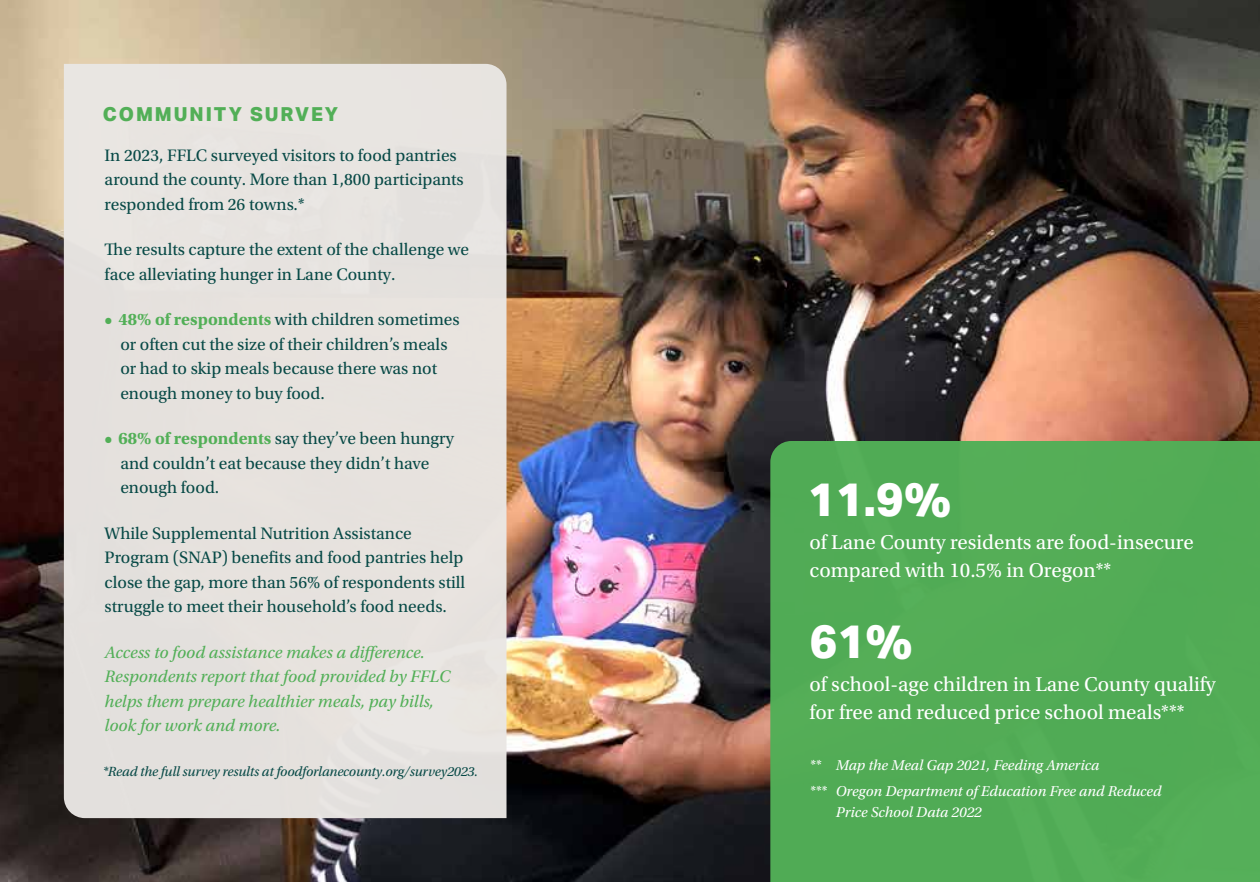
<style>
.page{position:relative;width:1260px;height:882px;background:#fff}
.page>*{position:absolute;margin:0;border:0;box-sizing:border-box;transform-origin:0 0}
.t1{font:800 47.25px "Aktiv Grotesk";color:#fff}
.t2{font:21px/28px "Utopia Std";color:#fff}
.t3{font:800 19.25px "Aktiv Grotesk";letter-spacing:.1em;color:#52af57}
.t4{font:17.5px/24.5px "Utopia Std";color:#074946}
.t5{font:italic 17.5px/24.5px "Utopia Std";color:#52af57}
.t6{font:italic 15.05px/26.2px "Utopia Std";color:#fff}
.t7{font:italic 14px "Utopia Std";letter-spacing:-.01em;color:#074946}
.s1{font-weight:700;color:#52af57}
</style>
<div class="page">
<img style="left:0;top:0;width:1260px;height:882px">
<div style="left:64px;top:64px;width:443px;height:754px;background:#e7e2de"></div>
<div style="left:770px;top:441px;width:490px;height:441px;background:#52ac55"></div>
<p class="t3" style="left:103px;top:103px;width:237px">COMMUNITY SURVEY</p>
<p class="t4" style="left:105px;top:143px;width:361px">In 2023, FFLC surveyed visitors to food pantries around the county. More than 1,800 participants responded from 26 towns.*</p>
<p class="t4" style="left:105px;top:238px;width:366px">The results capture the extent of the challenge we face alleviating hunger in Lane County.</p>
<p class="t4" style="left:120px;top:308px;width:341px;text-indent:-16px"><span class="s1">• 48% of respondents</span> with children sometimes or often cut the size of their children’s meals or had to skip meals because there was not enough money to buy food.</p>
<p class="t4" style="left:120px;top:427px;width:335px;text-indent:-16px"><span class="s1">• 68% of respondents</span> say they’ve been hungry and couldn’t eat because they didn’t have enough food.</p>
<p class="t4" style="left:105px;top:521px;width:362px">While Supplemental Nutrition Assistance Program (SNAP) benefits and food pantries help close the gap, more than 56% of respondents still struggle to meet their household’s food needs.</p>
<p class="t5" style="left:105px;top:640px;width:347px">Access to food assistance makes a difference.<br>Respondents report that food provided by FFLC helps them prepare healthier meals, pay bills, look for work and more.</p>
<p class="t7" style="left:103px;top:764px;width:377px">*Read the full survey results at foodforlanecounty.org/survey2023.</p>
<h1 class="t1" style="left:808px;top:472px;width:145px">11.9%</h1>
<p class="t2" style="left:810px;top:528px;width:386px">of Lane County residents are food-insecure compared with 10.5% in Oregon**</p>
<h1 class="t1" style="left:810px;top:614px;width:105px">61%</h1>
<p class="t2" style="left:810px;top:670px;width:408px">of school-age children in Lane County qualify for free and reduced price school meals***</p>
<p class="t6" style="left:810px;top:752px;width:353px">** Map the Meal Gap 2021, Feeding America<br>*** Oregon Department of Education Free and Reduced</p>
<p class="t6" style="left:836px;top:800px;width:147px">Price School Data 2022</p>
</div>
